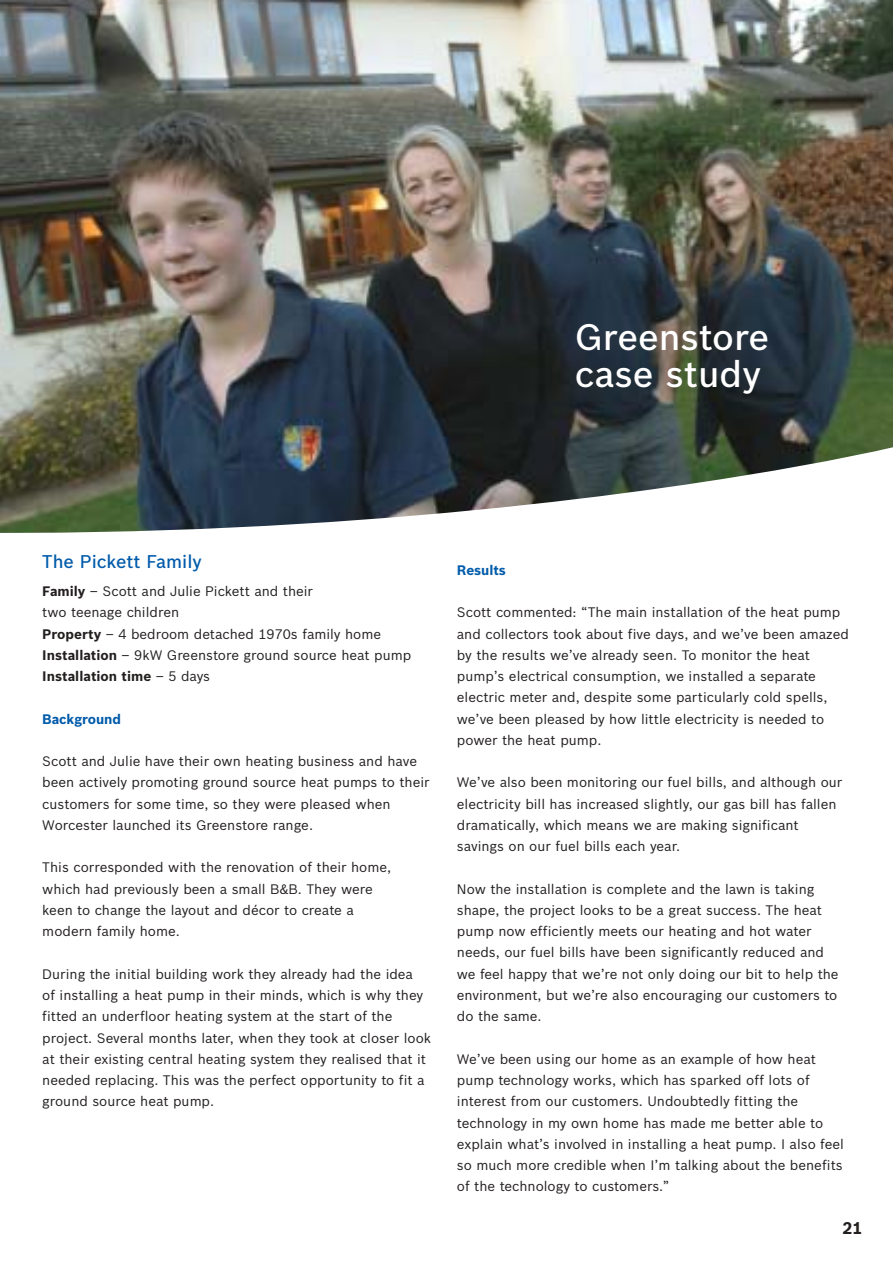
<style>
.page{position:relative;width:893px;height:1263px;background:#fff}
.page>*{position:absolute;margin:0;border:0;box-sizing:border-box;transform-origin:0 0}
.t1{font:500 36px/37.5px "Bosch Sans";color:#fff}
.t2{font:500 18px "Bosch Sans";color:#005baa}
.t3{font:700 16.5px "Bosch Sans";color:#231f1f}
.t4{font:13.5px/21.3px "Bosch Sans";color:#231f1f}
.t5{font:700 13.5px "Bosch Sans";letter-spacing:-.005em;color:#005baa}
.s1{font-weight:700}
</style>
<div class="page">
<img style="left:0;top:0;width:893px;height:533px">
<h1 class="t1" style="left:575px;top:322px;width:196px">Greenstore case study</h1>
<h2 class="t2" style="left:42px;top:554px;width:161px">The Pickett Family</h2>
<p class="t4" style="left:42px;top:582px;width:370px"><span class="s1">Family</span> – Scott and Julie Pickett and their<br>two teenage children<br><span class="s1">Property</span> – 4 bedroom detached 1970s family home <span class="s1">Installation</span> – 9kW Greenstore ground source heat pump <span class="s1">Installation time</span> – 5 days</p>
<p class="t5" style="left:42px;top:713px;width:80px">Background</p>
<p class="t4" style="left:42px;top:752px;width:389px">Scott and Julie have their own heating business and have been actively promoting ground source heat pumps to their customers for some time, so they were pleased when Worcester launched its Greenstore range.</p>
<p class="t4" style="left:42px;top:858px;width:350px">This corresponded with the renovation of their home, which had previously been a small B&amp;B. They were keen to change the layout and décor to create a modern family home.</p>
<p class="t4" style="left:42px;top:964px;width:390px">During the initial building work they already had the idea<br>of installing a heat pump in their minds, which is why they fitted an underfloor heating system at the start of the project. Several months later, when they took at closer look at their existing central heating system they realised that it needed replacing. This was the perfect opportunity to fit a ground source heat pump.</p>
<p class="t5" style="left:457px;top:565px;width:50px">Results</p>
<p class="t4" style="left:457px;top:603px;width:393px">Scott commented: “The main installation of the heat pump and collectors took about five days, and we’ve been amazed by the results we’ve already seen. To monitor the heat pump’s electrical consumption, we installed a separate electric meter and, despite some particularly cold spells, we’ve been pleased by how little electricity is needed to power the heat pump.</p>
<p class="t4" style="left:457px;top:773px;width:387px">We’ve also been monitoring our fuel bills, and although our electricity bill has increased slightly, our gas bill has fallen dramatically, which means we are making significant savings on our fuel bills each year.</p>
<p class="t4" style="left:457px;top:879px;width:383px">Now the installation is complete and the lawn is taking shape, the project looks to be a great success. The heat pump now efficiently meets our heating and hot water needs, our fuel bills have been significantly reduced and we feel happy that we’re not only doing our bit to help the environment, but we’re also encouraging our customers to do the same.</p>
<p class="t4" style="left:457px;top:1049px;width:388px">We’ve been using our home as an example of how heat pump technology works, which has sparked off lots of interest from our customers. Undoubtedly fitting the technology in my own home has made me better able to explain what’s involved in installing a heat pump. I also feel so much more credible when I’m talking about the benefits of the technology to customers.”</p>
<p class="t3" style="left:842px;top:1222px;width:21px">21</p>
</div>
